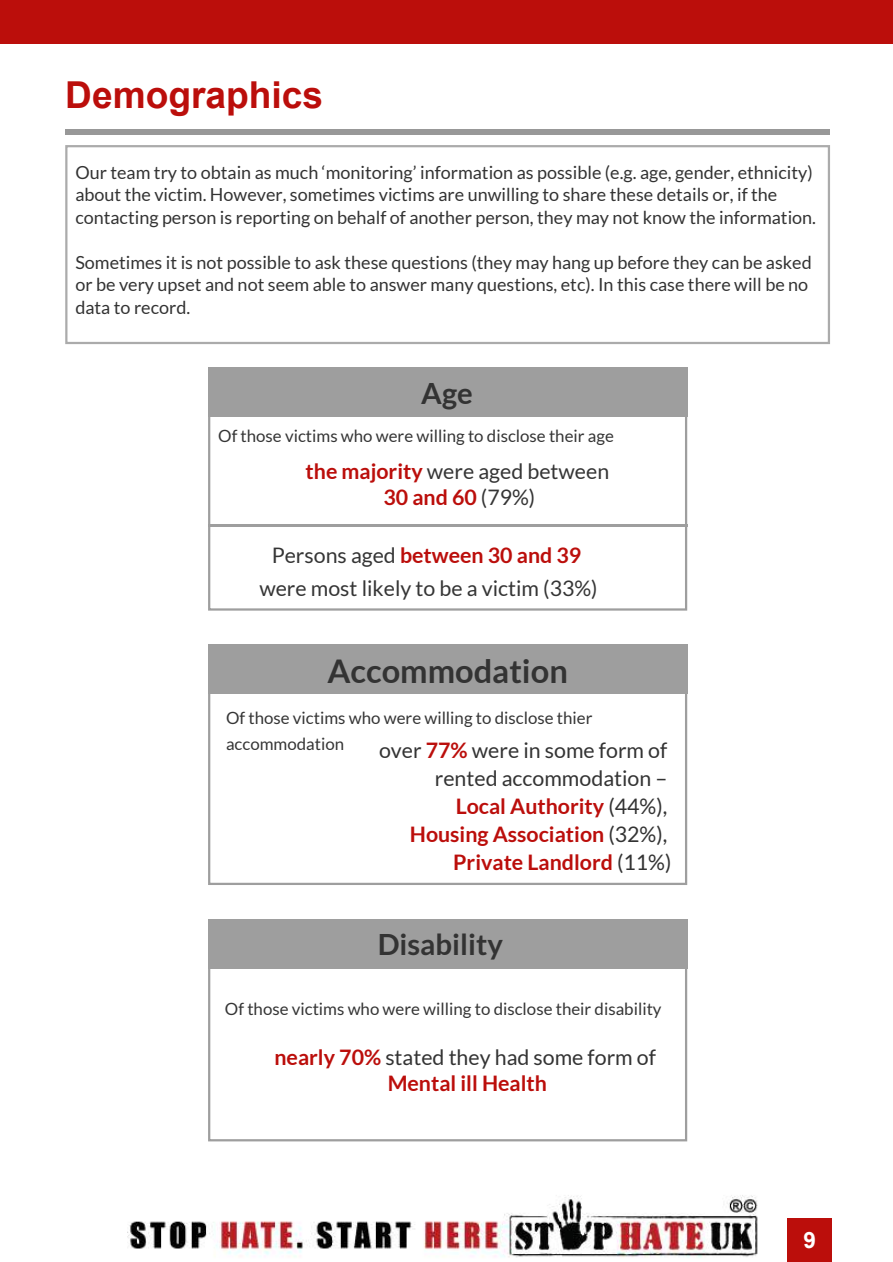
<style>
.page{position:relative;width:893px;height:1262px;background:#fff}
.page>*{position:absolute;margin:0;border:0;box-sizing:border-box;transform-origin:0 0}
.t1{font:700 37.05px "Arial";color:#bb0e0b}
.t2{font:700 32.55px "Lato";color:#333}
.t3{font:700 29.25px "Lato";color:#333}
.t4{font:700 22.5px "Arial";color:#fff}
.t5{font:21.3px/28px "Lato";color:#333;text-align:right}
.t6{font:21.3px/25.8px "Lato";color:#353535;text-align:center}
.t7{font:700 21.3px/25.8px "Lato";color:#bb0e0b;text-align:center}
.t8{font:18px/22.5px "Lato";color:#333}
.t9{font:16.8px/25.8px "Lato";color:#353535}
.s1{font-weight:700;color:#bb0e0b}
.s2{font-weight:400;color:#333}
</style>
<div class="page">
<div style="left:0;top:0;width:892px;height:44px;background:#bb0e0b"></div>
<img style="left:127px;top:1195px;width:631px;height:63px">
<div style="left:65px;top:129px;width:765px;height:6px;background:#989898"></div>
<div style="left:787px;top:1217px;width:45px;height:44px;background:#bb0e0b"></div>
<div style="left:208px;top:395px;width:479px;height:215px;border:2px solid #9e9e9e"></div>
<div style="left:208px;top:368px;width:479px;height:49px;background:#9e9e9e"></div>
<hr style="left:208px;top:524px;width:479px;height:2px;background:#9e9e9e">
<div style="left:208px;top:962px;width:479px;height:179px;border:2px solid #9e9e9e"></div>
<div style="left:208px;top:918px;width:479px;height:50px;background:#9e9e9e"></div>
<div style="left:65px;top:145px;width:765px;height:199px;border:2px solid #ababab"></div>
<div style="left:208px;top:679px;width:479px;height:206px;border:2px solid #9e9e9e"></div>
<div style="left:208px;top:644px;width:479px;height:50px;background:#9e9e9e"></div>
<h1 class="t1" style="left:65px;top:70px;width:259px">Demographics</h1>
<p class="t8" style="left:75px;top:161px;width:742px">Our team try to obtain as much ‘monitoring’ information as possible (e.g. age, gender, ethnicity) about the victim. However, sometimes victims are unwilling to share these details or, if the contacting person is reporting on behalf of another person, they may not know the information.</p>
<p class="t8" style="left:75px;top:251px;width:737px">Sometimes it is not possible to ask these questions (they may hang up before they can be asked or be very upset and not seem able to answer many questions, etc). In this case there will be no data to record.</p>
<h3 class="t3" style="left:421px;top:376px;width:53px">Age</h3>
<p class="t9" style="left:218px;top:423px;width:397px">Of those victims who were willing to disclose their age</p>
<p class="t6" style="left:305px;top:458px;width:305px"><span class="s1">the majority</span> were aged between<br><span class="s1">30 and 60</span> (79%)</p>
<p class="t6" style="left:259px;top:539px;width:340px;line-height:32.5px">Persons aged <span class="s1">between 30 and 39 </span>were most likely to be a victim (33%)</p>
<h2 class="t2" style="left:327px;top:652px;width:242px">Accommodation</h2>
<p class="t9" style="left:226px;top:705px;width:368px">Of those victims who were willing to disclose thier accommodation</p>
<p class="t5" style="left:379px;top:736px;width:294px">over <span class="s1">77%</span> were in some form of rented accommodation –<br><span class="s1">Local Authority</span> (44%),<br><span class="s1">Housing Association</span> (32%),<br><span class="s1">Private Landlord</span> (11%)</p>
<h3 class="t3" style="left:377px;top:927px;width:127px">Disability</h3>
<p class="t9" style="left:225px;top:996px;width:438px">Of those victims who were willing to disclose their disability</p>
<p class="t7" style="left:274px;top:1044px;width:383px">nearly 70% <span class="s2">stated they had some form of<br></span>Mental ill Health</p>
<p class="t4" style="left:803px;top:1225px;width:14px">9</p>
</div>
